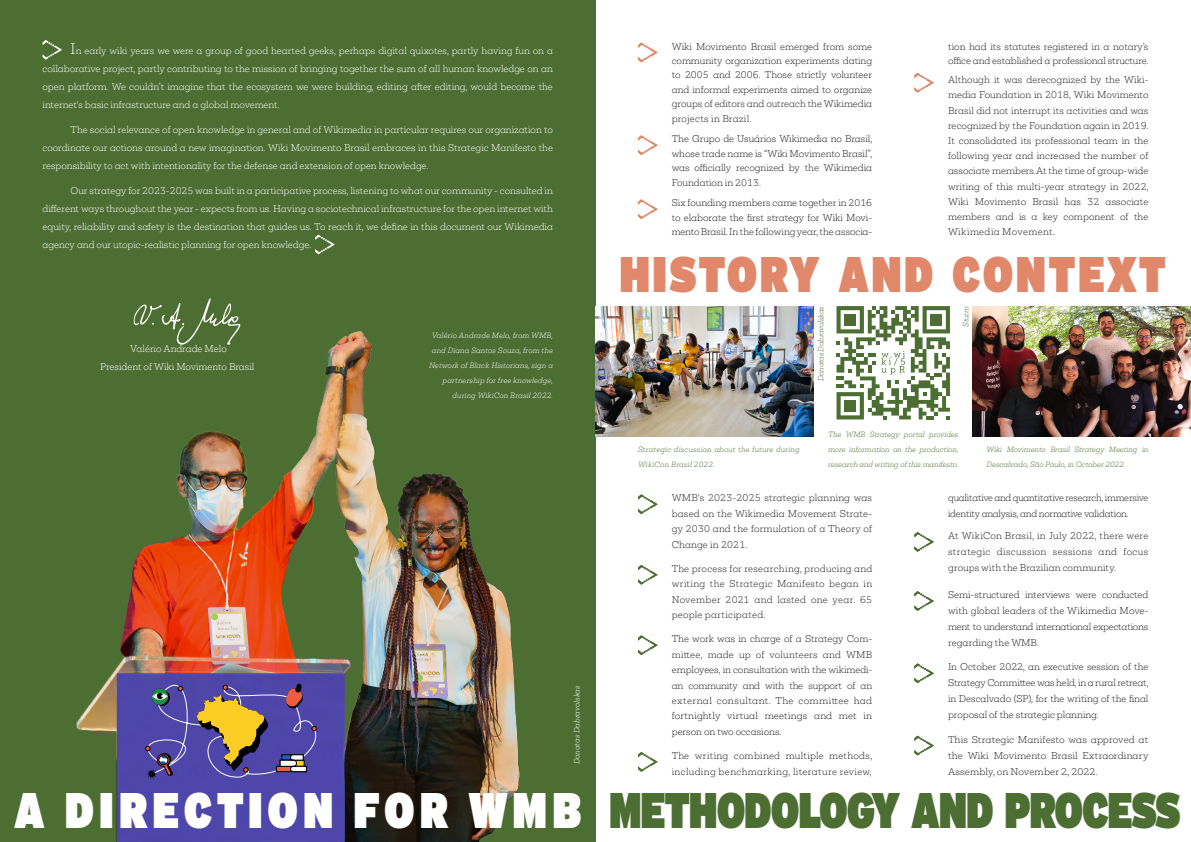
<style>
.page{position:relative;width:1191px;height:842px;background:#fff}
.page>*{position:absolute;margin:0;border:0;box-sizing:border-box;transform-origin:0 0}
.t1{font:900 50px "Interstate";letter-spacing:-.03em;color:#4c6e32;scale:.75 1}
.t2{font:900 50px "Interstate";letter-spacing:.06em;color:#e08869;scale:.8 1}
.t3{font:300 9px/15.4px "Mokoko";color:#231f20;text-align:justify}
.t4{font:300 9px/18px "Mokoko";color:#fff;text-align:justify}
.t5{font:300 9px/15.4px "Mokoko";letter-spacing:-.02em;color:#231f20}
.t6{font:300 9px/15.4px "Mokoko";letter-spacing:.04em;color:#231f20}
.t7{font:italic 300 7px/15px "Mokoko";color:#4c6e32;text-align:justify}
.t8{font:italic 300 7px/15px "Mokoko";letter-spacing:.02em;color:#fff;text-align:right}
.t9{font:italic 300 7px/15px "Mokoko";letter-spacing:.03em;color:#4c6e32}
.t10{font:italic 300 7px "Mokoko";letter-spacing:-.01em;color:#fff}
.t11{font:italic 300 7px "Mokoko";letter-spacing:-.04em;color:#4c6e32}
.s1{font-size:14px}
.s2{color:#fff}
</style>
<div class="page">
<svg style="left:638px;top:565px;width:20px;height:20px"></svg>
<svg style="left:638px;top:494px;width:20px;height:20px"></svg>
<svg style="left:638px;top:635px;width:20px;height:20px"></svg>
<svg style="left:638px;top:752px;width:20px;height:20px"></svg>
<svg style="left:914px;top:532px;width:20px;height:20px"></svg>
<svg style="left:914px;top:591px;width:20px;height:20px"></svg>
<svg style="left:914px;top:663px;width:20px;height:20px"></svg>
<svg style="left:914px;top:736px;width:20px;height:19px"></svg>
<div style="left:0;top:0;width:595px;height:842px;background:#4c6e32"></div>
<img style="left:76px;top:332px;width:443px;height:510px">
<svg style="left:43px;top:40px;width:19px;height:20px"></svg>
<svg style="left:315px;top:235px;width:20px;height:19px"></svg>
<svg style="left:131px;top:298px;width:112px;height:47px"></svg>
<svg style="left:638px;top:135px;width:19px;height:20px"></svg>
<svg style="left:638px;top:43px;width:19px;height:19px"></svg>
<svg style="left:638px;top:199px;width:19px;height:20px"></svg>
<svg style="left:914px;top:73px;width:20px;height:20px"></svg>
<img style="left:118px;top:562px;width:204px;height:228px">
<svg style="left:152px;top:689px;width:18px;height:17px"></svg>
<svg style="left:178px;top:686px;width:5px;height:5px"></svg>
<svg style="left:312px;top:726px;width:5px;height:5px"></svg>
<svg style="left:196px;top:685px;width:72px;height:87px;background:#86716b"></svg>
<svg style="left:145px;top:746px;width:28px;height:32px"></svg>
<svg style="left:276px;top:766px;width:4px;height:6px"></svg>
<svg style="left:280px;top:754px;width:26px;height:18px"></svg>
<svg style="left:285px;top:683px;width:18px;height:26px"></svg>
<img style="left:595px;top:306px;width:218px;height:130px">
<img style="left:972px;top:306px;width:219px;height:130px">
<svg style="left:836px;top:306px;width:114px;height:113px"></svg>
<p class="t4" style="left:43px;top:41px;width:512px;text-indent:28px"><span class="s1">I</span>n early wiki years we were a group of good hearted geeks, perhaps digital quixotes, partly having fun on a collaborative project, partly contributing to the mission of bringing together the sum of all human knowledge on an open platform. We couldn’t imagine that the ecosystem we were building, editing after editing, would become the internet's basic infrastructure and a global movement.</p>
<p class="t4" style="left:43px;top:120px;width:512px;text-indent:28px">The social relevance of open knowledge in general and of Wikimedia in particular requires our organization to coordinate our actions around a new imagination. Wiki Movimento Brasil embraces in this Strategic Manifesto the responsibility to act with intentionality for the defense and extension of open knowledge.</p>
<p class="t4" style="left:43px;top:181px;width:512px;text-indent:28px">Our strategy for 2023-2025 was built in a participative process, listening to what our community - consulted in different ways throughout the year - expects from us. Having a sociotechnical infrastructure for the open internet with equity, reliability and safety is the destination that guides us. To reach it, we define in this document our Wikimedia agency and our utopic-realistic planning for open knowledge.</p>
<p class="t4" style="left:100px;top:339px;width:156px;text-align:center">Valério Andrade Melo<br>President of Wiki Movimento Brasil</p>
<p class="t8" style="left:429px;top:328px;width:125px">Valério Andrade Melo, from WMB, and Diana Santos Souza, from the<br>Network of Black Historians, sign a partnership for free knowledge, during WikiCon Brasil 2022.</p>
<p class="t10" style="left:572px;top:764px;width:81px;rotate:-90deg">Donatas Dabravolskas</p>
<p class="t3" style="left:672px;top:39px;width:202px;line-height:14.4px">Wiki Movimento Brasil emerged from some community organization experiments dating to 2005 and 2006. Those strictly volunteer and informal experiments aimed to organize groups of editors and outreach the Wikimedia projects in Brazil.</p>
<p class="t3" style="left:672px;top:132px;width:202px;line-height:14.4px">The Grupo de Usuários Wikimedia no Brasil, whose trade name is “Wiki Movimento Brasil”, was officially recognized by the Wikimedia Foundation in 2013.</p>
<p class="t3" style="left:672px;top:196px;width:202px;line-height:14.4px">Six founding members came together in 2016 to elaborate the first strategy for Wiki Movi&shy;mento Brasil. In the following year, the associa-</p>
<p class="t3" style="left:948px;top:39px;width:202px;line-height:14.4px">tion had its statutes registered in a notary’s office and established a professional structure.</p>
<p class="t3" style="left:948px;top:72px;width:202px">Although it was derecognized by the Wiki&shy;media Foundation in 2018, Wiki Movimento Brasil did not interrupt its activities and was recognized by the Foundation again in 2019.<br>It consolidated its professional team in the following year and increased the number of associate members.At the time of group-wide writing of this multi-year strategy in 2022, Wiki Movimento Brasil has 32 associate members and is a key component of the Wikimedia Movement.</p>
<h1 class="t2" style="left:619px;top:243px;width:685px">HISTORY AND CONTEXT</h1>
<p class="t11" style="left:816px;top:381px;width:77px;rotate:-90deg">Donatas Dabravolskas</p>
<p class="t7" style="left:958px;top:326px;width:22px;rotate:-90deg">Sturm</p>
<p class="t9" style="left:638px;top:442px;width:163px">Strategic discussion about the future during<br>WikiCon Brasil 2022.</p>
<p class="t7" style="left:828px;top:427px;width:132px">The WMB Strategy portal provides more information on the production, research and writing of this manifesto.</p>
<p class="t7" style="left:986px;top:442px;width:163px">Wiki Movimento Brasil Strategy Meeting in<br>Descalvado, São Paulo, in October 2022.</p>
<p class="t3" style="left:672px;top:490px;width:202px">WMB's 2023-2025 strategic planning was based on the Wikimedia Movement Strate&shy;gy 2030 and the formulation of a Theory of Change in 2021.</p>
<p class="t3" style="left:672px;top:561px;width:202px">The process for researching, producing and writing the Strategic Manifesto began in November 2021 and lasted one year. 65 people participated.</p>
<p class="t3" style="left:672px;top:631px;width:202px">The work was in charge of a Strategy Com&shy;mittee, made up of volunteers and WMB employees, in consultation with the wikimedi&shy;an community and with the support of an external consultant. The committee had fortnightly virtual meetings and met in person on two occasions.</p>
<p class="t6" style="left:672px;top:748px;width:202px">The writing combined multiple methods, including benchmarking, literature review,</p>
<p class="t5" style="left:948px;top:490px;width:202px">qualitative and quantitative research, immersive identity analysis, and normative validation.</p>
<p class="t3" style="left:948px;top:528px;width:202px;line-height:16px">At WikiCon Brasil, in July 2022, there were strategic discussion sessions and focus groups with the Brazilian community.</p>
<p class="t3" style="left:948px;top:586px;width:202px;line-height:16px">Semi-structured interviews were conducted with global leaders of the Wikimedia Move&shy;ment to understand international expectations regarding the WMB.</p>
<p class="t3" style="left:948px;top:659px;width:202px;line-height:16px">In October 2022, an executive session of the Strategy Committee was held, in a rural retreat, in Descalvado (SP), for the writing of the final proposal of the strategic planning.</p>
<p class="t3" style="left:948px;top:731px;width:202px;line-height:16px">This Strategic Manifesto was approved at the Wiki Movimento Brasil Extraordinary Assembly, on November 2, 2022.</p>
<h1 class="t1" style="left:14px;top:779px;width:1557px"><span class="s2">A DI RECTION FOR WM B</span> METHODOLOGY AND PROCESS</h1>
</div>
